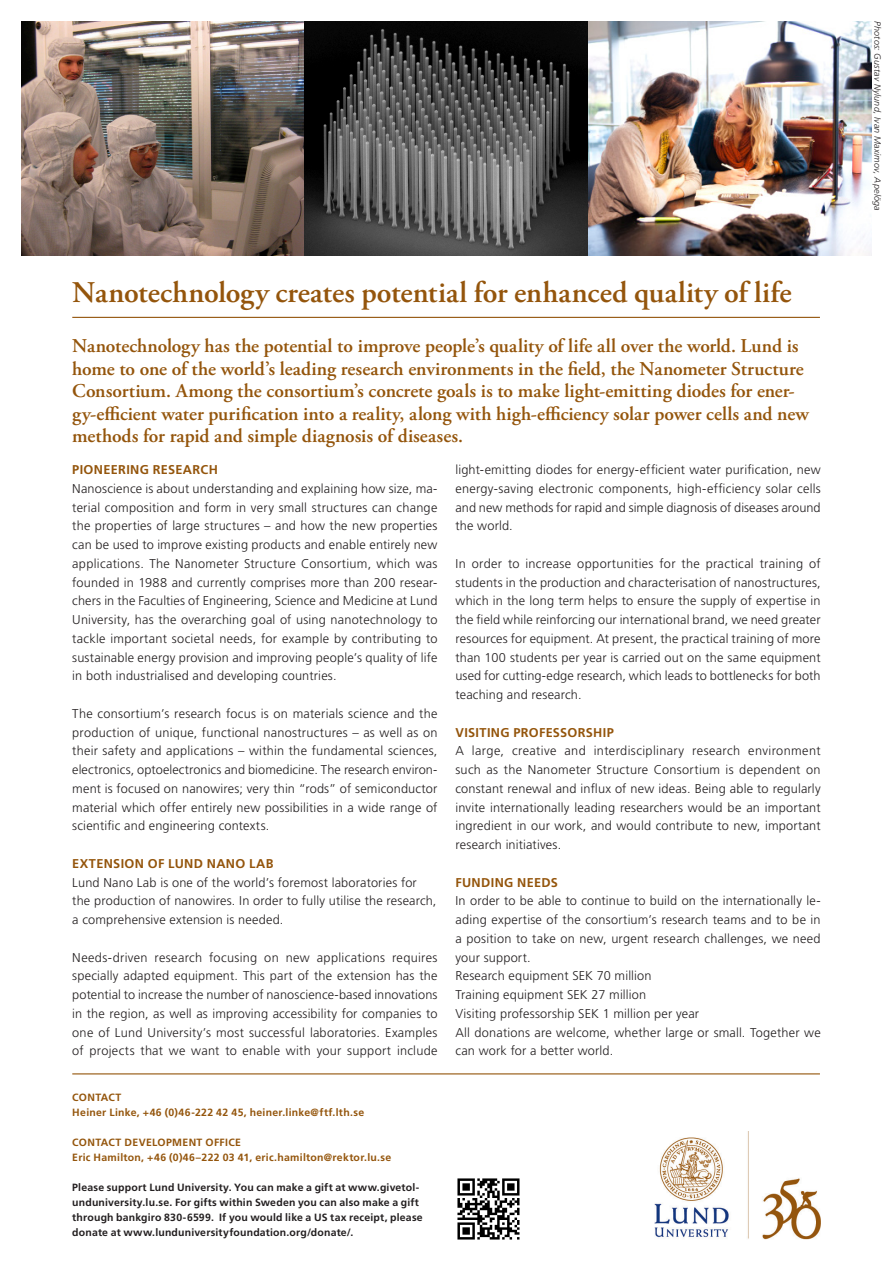
<style>
.page{position:relative;width:893px;height:1263px;background:#fff}
.page>*{position:absolute;margin:0;border:0;box-sizing:border-box;transform-origin:0 0}
.Brons_huvudrubriker{font:600 30px "Adobe Garamond Pro";color:#94550c}
.Brons_Ingress{font:600 19.5px/22.5px "Adobe Garamond Pro";letter-spacing:-.005em;color:#94550c}
.Brons_Underrubrik_1{font:300 12.75px/18.8px "Frutiger LT Std";letter-spacing:.015em;color:#231f20;text-align:justify}
.Svart_Brödtext_utan{font:300 12.75px/18.8px "Frutiger LT Std";letter-spacing:.015em;color:#231f20;text-align:justify}
.Brons_Underrubrik_1-2{font:700 12.75px "Frutiger LT Std";letter-spacing:.025em;color:#94550c}
.t1{font:700 10.5px/15px "Frutiger LT Std";letter-spacing:.015em;color:#231f20}
.Grå_Bild-Fakta_u_ind{font:700 10.5px "Frutiger LT Std";letter-spacing:.025em;color:#94550c}
.Svart_Brödtext_utan-2{font:italic 300 9px "Frutiger LT Std";letter-spacing:.02em;color:#231f20}
</style>
<div class="page">
<hr style="left:72px;top:317px;width:748px;height:1px;background:#94550c">
<hr style="left:72px;top:1073px;width:748px;height:1px;background:#94550c">
<img style="left:21px;top:21px;width:850px;height:234px">
<img style="left:654px;top:1131px;width:167px;height:109px">
<img style="left:457px;top:1178px;width:63px;height:62px">
<p class="Brons_huvudrubriker" style="left:72px;top:275px;width:721px">Nanotechnology creates potential for enhanced quality of life</p>
<p class="Brons_Ingress" style="left:72px;top:335px;width:738px">Nanotechnology has the potential to improve people’s quality of life all over the world. Lund is home to one of the world’s leading research environments in the field, the Nanometer Structure Consortium. Among the consortium’s concrete goals is to make light-emitting diodes for ener&shy;gy-efficient water purification into a reality, along with high-efficiency solar power cells and new methods for rapid and simple diagnosis of diseases.</p>
<p class="Brons_Underrubrik_1-2" style="left:72px;top:462px;width:147px">PIONEERING RESEARCH</p>
<p class="Svart_Brödtext_utan" style="left:72px;top:479px;width:367px">Nanoscience is about understanding and explaining how size, ma&shy;terial composition and form in very small structures can change the properties of large structures – and how the new properties can be used to improve existing products and enable entirely new applications. The Nanometer Structure Consortium, which was founded in 1988 and currently comprises more than 200 resear&shy;chers in the Faculties of Engineering, Science and Medicine at Lund University, has the overarching goal of using nanotechnology to tackle important societal needs, for example by contributing to sustainable energy provision and improving people’s quality of life in both industrialised and developing countries.</p>
<p class="Svart_Brödtext_utan" style="left:72px;top:704px;width:367px">The consortium’s research focus is on materials science and the production of unique, functional nanostructures – as well as on their safety and applications – within the fundamental sciences, electronics, optoelectronics and biomedicine. The research environ&shy;ment is focused on nanowires; very thin “rods” of semiconductor material which offer entirely new possibilities in a wide range of scientific and engineering contexts.</p>
<p class="Brons_Underrubrik_1-2" style="left:72px;top:856px;width:203px">EXTENSION OF LUND NANO LAB</p>
<p class="Brons_Underrubrik_1" style="left:72px;top:873px;width:366px;text-align:left">Lund Nano Lab is one of the world’s foremost laboratories for the production of nanowires. In order to fully utilise the research, a comprehensive extension is needed.</p>
<p class="Brons_Underrubrik_1" style="left:72px;top:948px;width:367px">Needs-driven research focusing on new applications requires specially adapted equipment. This part of the extension has the potential to increase the number of nanoscience-based innovations in the region, as well as improving accessibility for companies to one of Lund University’s most successful laboratories. Examples of projects that we want to enable with your support include</p>
<p class="Grå_Bild-Fakta_u_ind" style="left:72px;top:1091px;width:51px">CONTACT</p>
<p class="Grå_Bild-Fakta_u_ind" style="left:72px;top:1106px;width:293px">Heiner Linke, +46 (0)46-222 42 45, heiner.linke@ftf.lth.se</p>
<p class="Grå_Bild-Fakta_u_ind" style="left:72px;top:1136px;width:170px">CONTACT DEVELOPMENT OFFICE</p>
<p class="Grå_Bild-Fakta_u_ind" style="left:72px;top:1151px;width:321px">Eric Hamilton, +46 (0)46–222 03 41, eric.hamilton@rektor.lu.se</p>
<p class="t1" style="left:72px;top:1180px;width:352px">Please support Lund University. You can make a gift at www.givetol&shy;unduniversity.lu.se. For gifts within Sweden you can also make a gift through bankgiro 830-6599. If you would like a US tax receipt, please donate at www.lunduniversityfoundation.org/donate/.</p>
<p class="Brons_Underrubrik_1" style="left:455px;top:460px;width:367px">light-emitting diodes for energy-efficient water purification, new energy-saving electronic components, high-efficiency solar cells and new methods for rapid and simple diagnosis of diseases around the world.</p>
<p class="Brons_Underrubrik_1" style="left:455px;top:554px;width:367px">In order to increase opportunities for the practical training of students in the production and characterisation of nanostructures, which in the long term helps to ensure the supply of expertise in the field while reinforcing our international brand, we need greater resources for equipment. At present, the practical training of more than 100 students per year is carried out on the same equipment used for cutting-edge research, which leads to bottlenecks for both teaching and research.</p>
<p class="Brons_Underrubrik_1-2" style="left:455px;top:725px;width:160px">VISITING PROFESSORSHIP</p>
<p class="Brons_Underrubrik_1" style="left:455px;top:742px;width:367px">A large, creative and interdisciplinary research environment such as the Nanometer Structure Consortium is dependent on constant renewal and influx of new ideas. Being able to regularly invite internationally leading researchers would be an important ingredient in our work, and would contribute to new, important research initiatives.</p>
<p class="Brons_Underrubrik_1-2" style="left:455px;top:875px;width:104px">FUNDING NEEDS</p>
<p class="Svart_Brödtext_utan" style="left:455px;top:892px;width:367px">In order to be able to continue to build on the internationally le&shy;ading expertise of the consortium’s research teams and to be in a position to take on new, urgent research challenges, we need your support.</p>
<p class="Svart_Brödtext_utan" style="left:455px;top:967px;width:198px">Research equipment SEK 70 million</p>
<p class="Svart_Brödtext_utan" style="left:455px;top:985px;width:192px">Training equipment SEK 27 million</p>
<p class="Svart_Brödtext_utan" style="left:455px;top:1004px;width:245px">Visiting professorship SEK 1 million per year</p>
<p class="Svart_Brödtext_utan" style="left:455px;top:1023px;width:367px">All donations are welcome, whether large or small. Together we can work for a better world.</p>
<p class="Svart_Brödtext_utan-2" style="left:883px;top:21px;width:191px;rotate:90deg">Photos: Gustav Nylund, Ivan Maximov, Apelöga</p>
</div>
